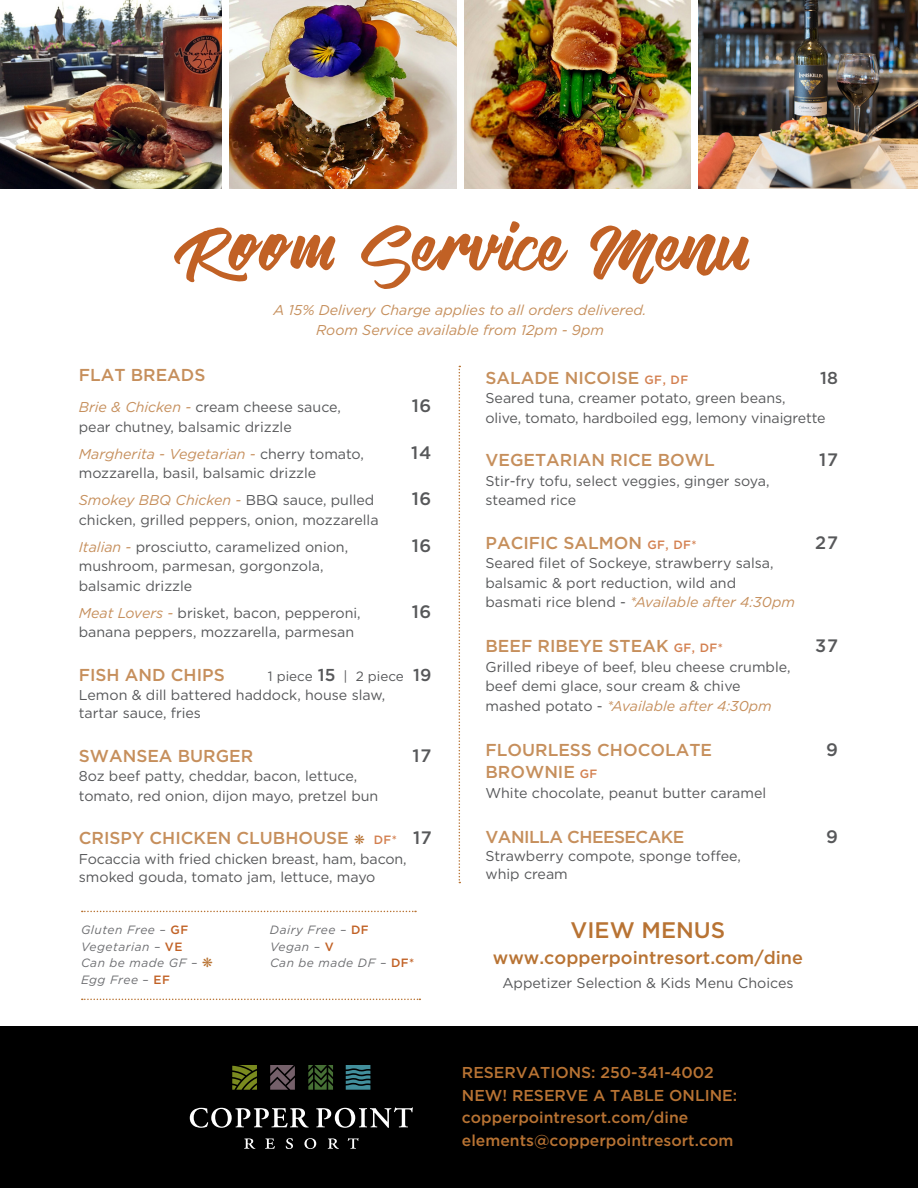
<style>
.page{position:relative;width:918px;height:1188px;background:#fff}
.page>*{position:absolute;margin:0;border:0;box-sizing:border-box;transform-origin:0 0}
.t1{font:53.4px "Vendetta";letter-spacing:.04em;color:#c16125}
.t2{font:500 22.5px "Gotham";color:#b87333}
.t3{font:500 18px "Gotham";color:#b87333}
.t4{font:500 18px "Gotham";letter-spacing:.04em;color:#57585a}
.t5{font:500 17.25px "Gotham";color:#c68f5c}
.t6{font:500 17.25px "Gotham";letter-spacing:-.03em;color:#c68f5c}
.t7{font:500 17.25px "Gotham";color:#57585a}
.t8{font:500 15.75px "Gotham";color:#b87333}
.t9{font:14.25px/18px "Gotham";color:#57585a}
.t10{font:italic 14.25px "Gotham";color:#c68f5c}
.t11{font:13.5px "Gotham";color:#57585a}
.t12{font:italic 12px "Gotham";letter-spacing:.04em;color:#6c6d70}
.t13{font:500 12px "Gotham";color:#d37f4f}
.s1{font-style:italic;color:#c68f5c}
.s2{font-style:normal;color:#57585a}
.s3{font-weight:500;font-size:17.25px}
.s4{font-size:18px;color:#57585a}
.s5{font-weight:500;font-style:normal;color:#c16125}
.s6{font-style:normal}
.s7{font-size:12px;color:#d37f4f}
</style>
<div class="page">
<img style="left:0;top:0;width:222px;height:189px">
<img style="left:230px;top:0;width:227px;height:189px">
<img style="left:464px;top:0;width:226px;height:189px">
<img style="left:698px;top:0;width:220px;height:189px">
<svg style="left:459px;top:366px;width:1px;height:517px"></svg>
<div style="left:0;top:1026px;width:918px;height:162px;background:#000"></div>
<svg style="left:190px;top:1108px;width:119px;height:20px"></svg>
<svg style="left:316px;top:1107px;width:97px;height:21px"></svg>
<svg style="left:244px;top:1138px;width:11px;height:11px"></svg>
<svg style="left:265px;top:1138px;width:10px;height:11px"></svg>
<svg style="left:286px;top:1138px;width:7px;height:11px"></svg>
<svg style="left:304px;top:1138px;width:12px;height:11px"></svg>
<svg style="left:328px;top:1138px;width:11px;height:11px"></svg>
<svg style="left:348px;top:1138px;width:11px;height:11px"></svg>
<svg style="left:232px;top:1065px;width:25px;height:25px"></svg>
<svg style="left:270px;top:1065px;width:25px;height:25px"></svg>
<svg style="left:346px;top:1065px;width:24px;height:25px"></svg>
<svg style="left:308px;top:1065px;width:25px;height:25px"></svg>
<svg style="left:82px;top:999px;width:338px;height:1px"></svg>
<svg style="left:82px;top:911px;width:334px;height:1px"></svg>
<p class="t1" style="left:186px;top:221px;width:560px">Room Service Menu</p>
<p class="t10" style="left:274px;top:301px;width:374px">A 15% Delivery Charge applies to all orders delivered.</p>
<p class="t10" style="left:316px;top:320px;width:289px">Room Service available from 12pm - 9pm</p>
<p class="t5" style="left:79px;top:365px;width:128px">FLAT BREADS</p>
<p class="t9" style="left:79px;top:398px;width:264px"><span class="s1">Brie &amp; Chicken -</span> cream cheese sauce,</p>
<p class="t4" style="left:412px;top:396px;width:21px">16</p>
<p class="t9" style="left:79px;top:417px;width:215px">pear chutney, balsamic drizzle</p>
<p class="t10" style="left:79px;top:445px;width:287px">Margherita - Vegetarian - <span class="s2">cherry tomato,</span></p>
<p class="t4" style="left:411px;top:442px;width:22px">14</p>
<p class="t9" style="left:79px;top:464px;width:239px">mozzarella, basil, balsamic drizzle</p>
<p class="t10" style="left:79px;top:491px;width:297px">Smokey BBQ Chicken - <span class="s2">BBQ sauce, pulled</span></p>
<p class="t4" style="left:412px;top:489px;width:21px">16</p>
<p class="t9" style="left:79px;top:510px;width:301px">chicken, grilled peppers, onion, mozzarella</p>
<p class="t9" style="left:79px;top:537px;width:271px"><span class="s1">Italian -</span> prosciutto, caramelized onion,</p>
<p class="t4" style="left:412px;top:535px;width:21px">16</p>
<p class="t9" style="left:79px;top:557px;width:246px">mushroom, parmesan, gorgonzola,</p>
<p class="t9" style="left:79px;top:576px;width:115px">balsamic drizzle</p>
<p class="t9" style="left:79px;top:603px;width:283px"><span class="s1">Meat Lovers -</span> brisket, bacon, pepperoni,</p>
<p class="t4" style="left:412px;top:601px;width:21px">16</p>
<p class="t9" style="left:79px;top:623px;width:277px">banana peppers, mozzarella, parmesan</p>
<p class="t5" style="left:79px;top:665px;width:147px">FISH AND CHIPS</p>
<p class="t11" style="left:268px;top:667px;width:165px">1 piece <span class="s3">15</span> | 2 piece <span class="s3">19</span></p>
<p class="t9" style="left:79px;top:686px;width:308px">Lemon &amp; dill battered haddock, house slaw, tartar sauce, fries</p>
<p class="t5" style="left:79px;top:746px;width:176px">SWANSEA BURGER</p>
<p class="t4" style="left:413px;top:745px;width:20px">17</p>
<p class="t9" style="left:79px;top:767px;width:280px">8oz beef patty, cheddar, bacon, lettuce,</p>
<p class="t9" style="left:79px;top:786px;width:301px">tomato, red onion, dijon mayo, pretzel bun</p>
<p class="t5" style="left:79px;top:828px;width:272px">CRISPY CHICKEN CLUBHOUSE</p>
<p class="t13" style="left:374px;top:833px;width:60px">DF* <span class="s4">17</span></p>
<p class="t9" style="left:79px;top:849px;width:329px">Focaccia with fried chicken breast, ham, bacon,</p>
<p class="t9" style="left:79px;top:867px;width:298px">smoked gouda, tomato jam, lettuce, mayo</p>
<p class="t12" style="left:81px;top:922px;width:109px">Gluten Free – <span class="s5">GF</span></p>
<p class="t12" style="left:270px;top:922px;width:100px">Dairy Free – <span class="s5">DF</span></p>
<p class="t12" style="left:81px;top:939px;width:103px">Vegetarian – <span class="s5">VE</span></p>
<p class="t12" style="left:270px;top:939px;width:65px">Vegan – <span class="s5">V</span></p>
<p class="t12" style="left:81px;top:955px;width:118px">Can be made GF –</p>
<p class="t12" style="left:270px;top:955px;width:146px">Can be made DF – <span class="s5">DF*</span></p>
<p class="t12" style="left:81px;top:972px;width:90px">Egg Free <span class="s6">–</span> <span class="s5">EF</span></p>
<p class="t5" style="left:486px;top:368px;width:204px">SALADE NICOISE <span class="s7">GF, DF</span></p>
<p class="t7" style="left:820px;top:368px;width:19px">18</p>
<p class="t9" style="left:486px;top:389px;width:302px">Seared tuna, creamer potato, green beans,</p>
<p class="t9" style="left:486px;top:408px;width:342px">olive, tomato, hardboiled egg, lemony vinaigrette</p>
<p class="t5" style="left:486px;top:450px;width:231px">VEGETARIAN RICE BOWL</p>
<p class="t4" style="left:819px;top:450px;width:20px">17</p>
<p class="t9" style="left:486px;top:471px;width:286px">Stir-fry tofu, select veggies, ginger soya,</p>
<p class="t9" style="left:486px;top:491px;width:92px">steamed rice</p>
<p class="t5" style="left:486px;top:533px;width:213px">PACIFIC SALMON <span class="s7">GF, DF*</span></p>
<p class="t4" style="left:815px;top:532px;width:24px">27</p>
<p class="t9" style="left:486px;top:554px;width:290px">Seared filet of Sockeye, strawberry salsa,</p>
<p class="t9" style="left:486px;top:573px;width:252px">balsamic &amp; port reduction, wild and</p>
<p class="t10" style="left:486px;top:593px;width:311px"><span class="s2">basmati rice blend -</span> *Available after 4:30pm</p>
<p class="t5" style="left:486px;top:636px;width:239px">BEEF RIBEYE STEAK <span class="s7">GF, DF*</span></p>
<p class="t4" style="left:815px;top:636px;width:24px">37</p>
<p class="t9" style="left:486px;top:657px;width:307px">Grilled ribeye of beef, bleu cheese crumble,</p>
<p class="t9" style="left:486px;top:677px;width:257px">beef demi glace, sour cream &amp; chive</p>
<p class="t10" style="left:486px;top:696px;width:288px"><span class="s2">mashed potato -</span> *Available after 4:30pm</p>
<p class="t5" style="left:486px;top:740px;width:228px">FLOURLESS CHOCOLATE</p>
<p class="t4" style="left:826px;top:739px;width:13px">9</p>
<p class="t5" style="left:486px;top:762px;width:113px">BROWNIE <span class="s7">GF</span></p>
<p class="t9" style="left:486px;top:783px;width:282px">White chocolate, peanut butter caramel</p>
<p class="t6" style="left:486px;top:827px;width:200px">VANILLA CHEESECAKE</p>
<p class="t4" style="left:826px;top:826px;width:13px">9</p>
<p class="t9" style="left:486px;top:846px;width:257px">Strawberry compote, sponge toffee, whip cream</p>
<p class="t2" style="left:571px;top:918px;width:156px">VIEW MENUS</p>
<p class="t3" style="left:493px;top:947px;width:312px">www.copperpointresort.com/dine</p>
<p class="t9" style="left:502px;top:973px;width:293px">Appetizer Selection &amp; Kids Menu Choices</p>
<p class="t8" style="left:462px;top:1064px;width:254px">RESERVATIONS: 250-341-4002</p>
<p class="t8" style="left:462px;top:1086px;width:277px">NEW! RESERVE A TABLE ONLINE:</p>
<p class="t8" style="left:462px;top:1109px;width:228px">copperpointresort.com/dine</p>
<p class="t8" style="left:462px;top:1131px;width:273px">elements@copperpointresort.com</p>
</div>
